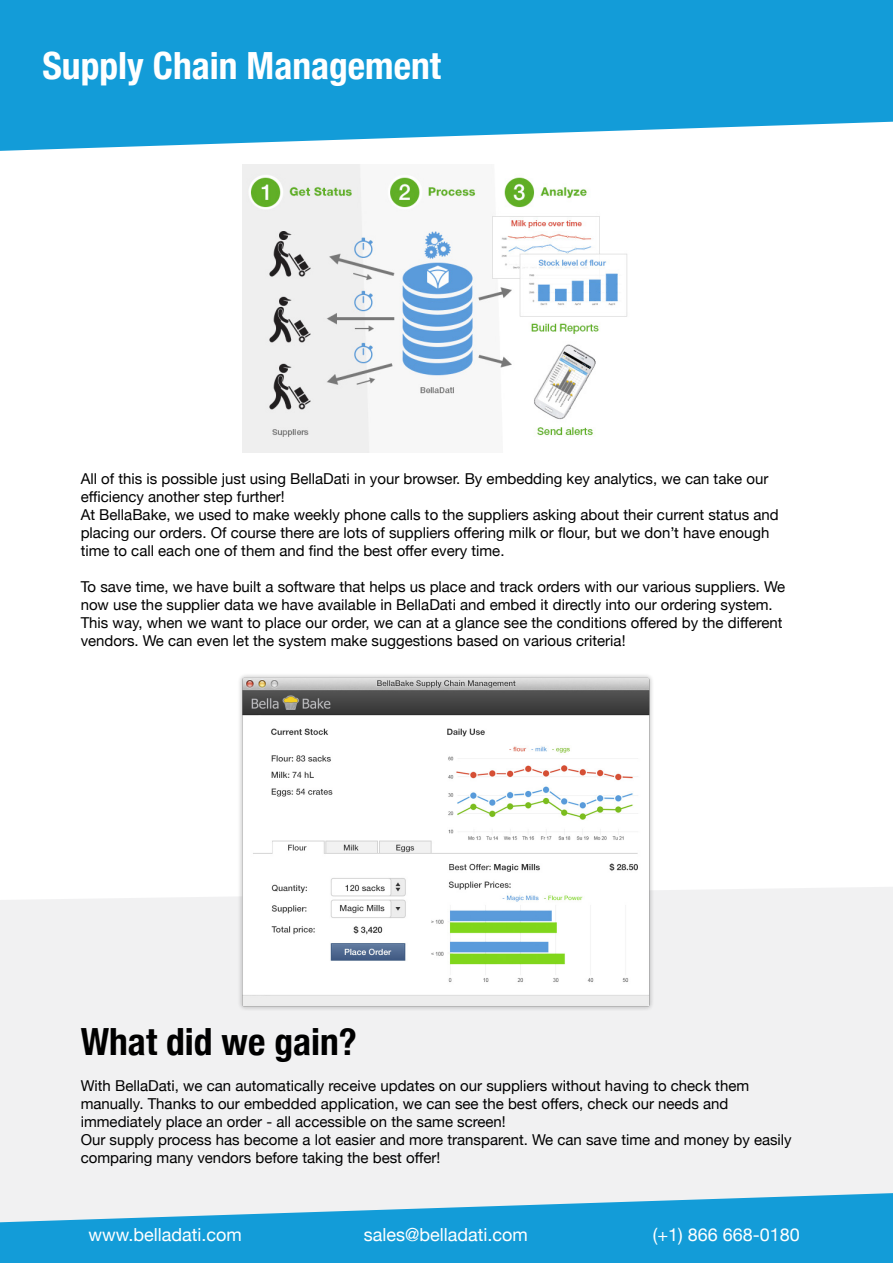
<style>
.page{position:relative;width:893px;height:1263px;background:#fff}
.page>*{position:absolute;margin:0;border:0;box-sizing:border-box;transform-origin:0 0}
.t1{font:700 condensed 37.5px "Helvetica Neue";color:#fff}
.t2{font:700 condensed 37.5px "Helvetica Neue";color:#000}
.t3{font:18px "Helvetica Neue";color:#fff}
.t4{font:15px/18px "Helvetica Neue";color:#000}
</style>
<div class="page">
<div style="left:0;top:887px;width:893px;height:306px;background:#f1f1f2"></div>
<svg style="left:0;top:0;width:893px;height:151px;background:#29a5db"></svg>
<svg style="left:0;top:1193px;width:893px;height:70px;fill:#139cd8"></svg>
<img style="left:243px;top:165px;width:385px;height:288px">
<img style="left:222px;top:675px;width:449px;height:354px">
<h1 class="t1" style="left:43px;top:34px;width:400px">Supply Chain Management</h1>
<p class="t4" style="left:81px;top:471px;width:699px">All of this is possible just using BellaDati in your browser. By embedding key analytics, we can take our efficiency another step further!<br>At BellaBake, we used to make weekly phone calls to the suppliers asking about their current status and placing our orders. Of course there are lots of suppliers offering milk or flour, but we don’t have enough time to call each one of them and find the best offer every time.</p>
<p class="t4" style="left:81px;top:579px;width:706px">To save time, we have built a software that helps us place and track orders with our various suppliers. We now use the supplier data we have available in BellaDati and embed it directly into our ordering system.<br>This way, when we want to place our order, we can at a glance see the conditions offered by the different vendors. We can even let the system make suggestions based on various criteria!</p>
<h1 class="t2" style="left:81px;top:1010px;width:278px">What did we gain?</h1>
<p class="t4" style="left:81px;top:1077px;width:713px">With BellaDati, we can automatically receive updates on our suppliers without having to check them manually. Thanks to our embedded application, we can see the best offers, check our needs and immediately place an order - all accessible on the same screen!<br>Our supply process has become a lot easier and more transparent. We can save time and money by easily comparing many vendors before taking the best offer!</p>
<p class="t3" style="left:89px;top:1222px;width:155px">www.belladati.com</p>
<p class="t3" style="left:364px;top:1222px;width:166px">sales@belladati.com</p>
<p class="t3" style="left:653px;top:1222px;width:149px">(+1) 866 668-0180</p>
</div>
